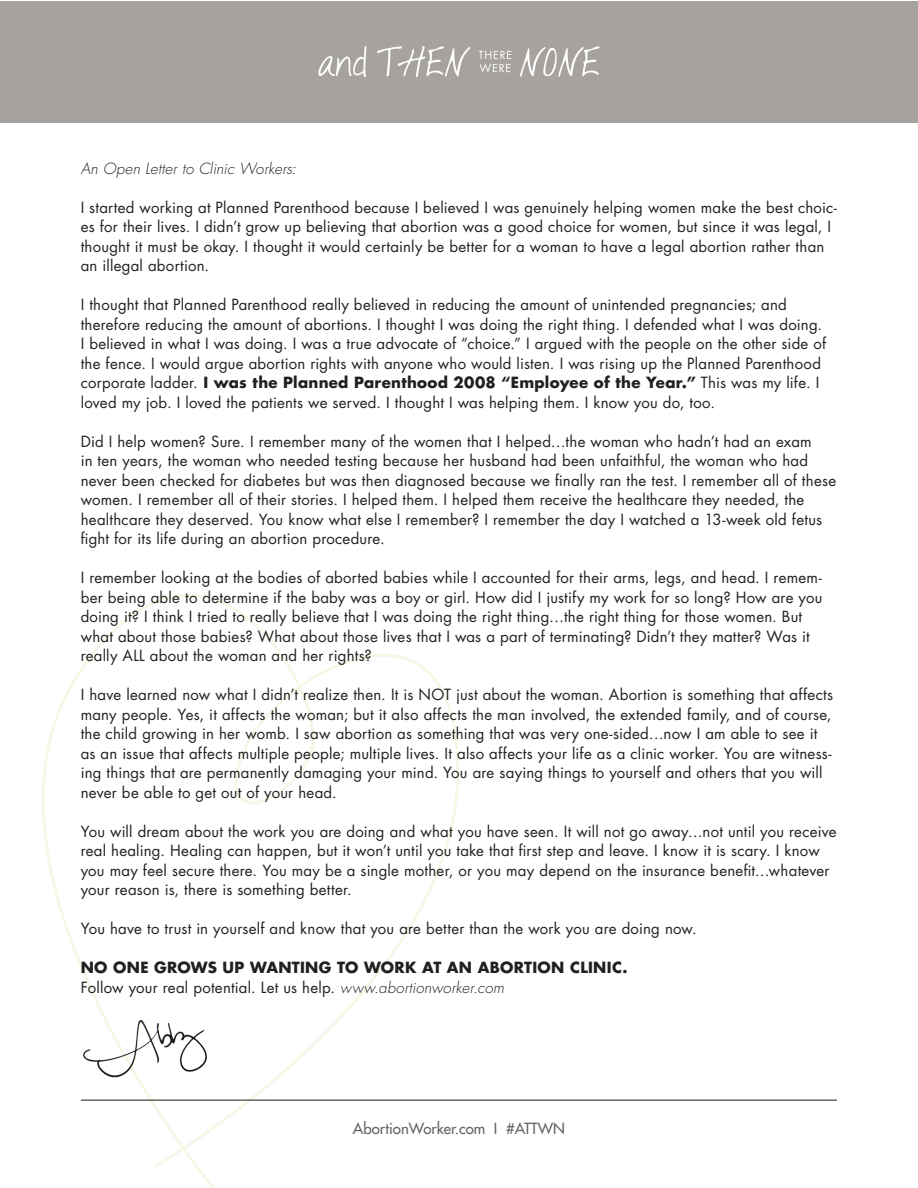
<style>
.page{position:relative;width:918px;height:1188px;background:#fff}
.page>*{position:absolute;margin:0;border:0;box-sizing:border-box;transform-origin:0 0}
.t1{font:15px/19.5px "Futura LT";letter-spacing:.015em;color:#231f20}
.t2{font:700 15px "Futura LT";letter-spacing:.02em;color:#231f20}
.t3{font:italic 300 15px "Futura LT";letter-spacing:.015em;color:#231f20}
.t4{font:15px "Futura LT";color:#666661}
.s1{font-weight:700}
.s2{font-weight:300;font-style:italic}
</style>
<div class="page">
<svg style="left:42px;top:594px;width:417px;height:594px"></svg>
<div style="left:0;top:1px;width:918px;height:121px;background:#a6a39f"></div>
<svg style="left:318px;top:46px;width:282px;height:31px"></svg>
<hr style="left:81px;top:1099px;width:756px;height:2px;background:#666661">
<img style="left:42px;top:1009px;width:256px;height:76px">
<p class="t3" style="left:81px;top:159px;width:217px">An Open Letter to Clinic Workers:</p>
<p class="t1" style="left:81px;top:198px;width:758px">I started working at Planned Parenthood because I believed I was genuinely helping women make the best choic&shy;es for their lives. I didn’t grow up believing that abortion was a good choice for women, but since it was legal, I thought it must be okay. I thought it would certainly be better for a woman to have a legal abortion rather than an illegal abortion.</p>
<p class="t1" style="left:81px;top:295px;width:747px">I thought that Planned Parenthood really believed in reducing the amount of unintended pregnancies; and therefore reducing the amount of abortions. I thought I was doing the right thing. I defended what I was doing.<br>I believed in what I was doing. I was a true advocate of “choice.” I argued with the people on the other side of the fence. I would argue abortion rights with anyone who would listen. I was rising up the Planned Parenthood corporate ladder. <span class="s1">I was the Planned Parenthood 2008 “Employee of the Year.”</span> This was my life. I loved my job. I loved the patients we served. I thought I was helping them. I know you do, too.</p>
<p class="t1" style="left:81px;top:432px;width:757px">Did I help women? Sure. I remember many of the women that I helped…the woman who hadn’t had an exam<br>in ten years, the woman who needed testing because her husband had been unfaithful, the woman who had never been checked for diabetes but was then diagnosed because we finally ran the test. I remember all of these women. I remember all of their stories. I helped them. I helped them receive the healthcare they needed, the healthcare they deserved. You know what else I remember? I remember the day I watched a 13-week old fetus fight for its life during an abortion procedure.</p>
<p class="t1" style="left:81px;top:568px;width:743px">I remember looking at the bodies of aborted babies while I accounted for their arms, legs, and head. I remem&shy;ber being able to determine if the baby was a boy or girl. How did I justify my work for so long? How are you doing it? I think I tried to really believe that I was doing the right thing…the right thing for those women. But what about those babies? What about those lives that I was a part of terminating? Didn’t they matter? Was it really ALL about the woman and her rights?</p>
<p class="t1" style="left:81px;top:685px;width:754px">I have learned now what I didn’t realize then. It is NOT just about the woman. Abortion is something that affects many people. Yes, it affects the woman; but it also affects the man involved, the extended family, and of course, the child growing in her womb. I saw abortion as something that was very one-sided…now I am able to see it as an issue that affects multiple people; multiple lives. It also affects your life as a clinic worker. You are witness&shy;ing things that are permanently damaging your mind. You are saying things to yourself and others that you will never be able to get out of your head.</p>
<p class="t1" style="left:81px;top:822px;width:757px">You will dream about the work you are doing and what you have seen. It will not go away…not until you receive real healing. Healing can happen, but it won’t until you take that first step and leave. I know it is scary. I know you may feel secure there. You may be a single mother, or you may depend on the insurance benefit…whatever your reason is, there is something better.</p>
<p class="t1" style="left:81px;top:919px;width:618px">You have to trust in yourself and know that you are better than the work you are doing now.</p>
<p class="t2" style="left:81px;top:958px;width:548px">NO ONE GROWS UP WANTING TO WORK AT AN ABORTION CLINIC.</p>
<p class="t1" style="left:81px;top:978px;width:425px">Follow your real potential. Let us help. <span class="s2">www.abortionworker.com</span></p>
<p class="t4" style="left:353px;top:1119px;width:214px">AbortionWorker.com I #ATTWN</p>
</div>
